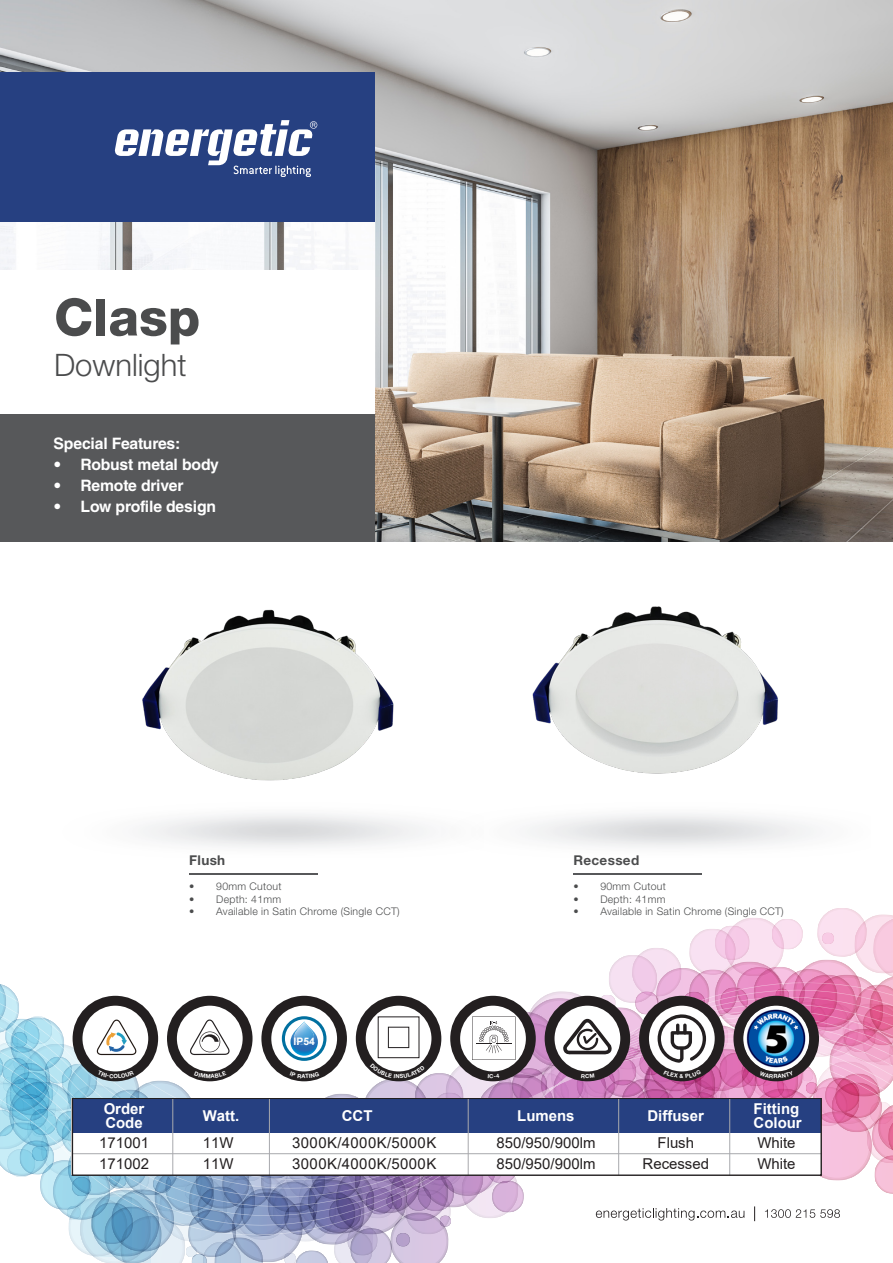
<style>
.page{position:relative;width:893px;height:1263px;background:#fff}
.page>*{position:absolute;margin:0;border:0;box-sizing:border-box;transform-origin:0 0}
.t1{font:800 51.6px "Helvetica Neue LT Std";color:#4b4c4d}
.t2{font:300 30.9px "Helvetica Neue LT Std";color:#4b4c4d}
.t3{font:700 15.75px "Helvetica LT Std";letter-spacing:-.01em;color:#fff}
.t4{font:15px/21.1px "Arial";color:#231f20}
.t5{font:700 15px/15px "Arial";color:#fff}
.t6{font:15px/26.8px "Arial";letter-spacing:.025em;color:#231f20}
.t7{font:700 13.5px "Helvetica Neue LT Std";letter-spacing:.025em;color:#4b4c4d}
.t8{font:300 10.5px "Helvetica Neue LT Std";letter-spacing:.025em;color:#4b4c4d}
.t9{font:700 10.35px "Arial";color:#fff}
.s1{font-family:"Helvetica Neue LT Std";font-weight:200;font-stretch:condensed}
.s2{font-weight:700;color:#fff}
.s3{font-weight:400;color:#231f20}
</style>
<div class="page">
<img style="left:0;top:0;width:893px;height:541px">
<div style="left:0;top:72px;width:374px;height:149px;background:#264081"></div>
<svg style="left:114px;top:120px;width:203px;height:57px"></svg>
<div style="left:0;top:270px;width:374px;height:144px;background:#fff"></div>
<div style="left:0;top:414px;width:374px;height:128px;background:#57585a"></div>
<img style="left:142px;top:609px;width:252px;height:172px">
<img style="left:532px;top:606px;width:246px;height:168px">
<hr style="left:189px;top:873px;width:129px;height:2px;background:#57585a">
<hr style="left:573px;top:873px;width:129px;height:2px;background:#57585a">
<img style="left:0;top:908px;width:893px;height:355px">
<p class="t1" style="left:54px;top:286px;width:148px">Clasp</p>
<p class="t2" style="left:54px;top:346px;width:134px">Downlight</p>
<p class="t3" style="left:54px;top:433px;width:128px">Special Features:</p>
<p class="t3" style="left:54px;top:454px;width:167px"><span class="s1">•</span> Robust metal body</p>
<p class="t3" style="left:54px;top:475px;width:131px"><span class="s1">•</span> Remote driver</p>
<p class="t3" style="left:54px;top:496px;width:164px"><span class="s1">•</span> Low profile design</p>
<p class="t7" style="left:189px;top:852px;width:38px">Flush</p>
<p class="t8" style="left:189px;top:880px;width:94px">• 90mm Cutout</p>
<p class="t8" style="left:189px;top:892px;width:94px">• Depth: 41mm</p>
<p class="t8" style="left:189px;top:905px;width:212px">• Available in Satin Chrome (Single CCT)</p>
<p class="t5" style="left:104px;top:1101px;width:42px">Order<br>Code</p>
<p class="t4" style="left:99px;top:1132px;width:51px">171001<br>171002</p>
<p class="t4" style="left:203px;top:1132px;width:32px">11W<br>11W</p>
<p class="t5" style="left:203px;top:1108px;width:38px">Watt.</p>
<p class="t9" style="left:294px;top:1034px;width:23px">IP54</p>
<p class="t6" style="left:292px;top:1102px;width:146px;text-indent:49px"><span class="s2">CCT<br></span>3000K/4000K/5000K</p>
<p class="t6" style="left:292px;top:1150px;width:146px">3000K/4000K/5000K</p>
<p class="t7" style="left:573px;top:852px;width:67px">Recessed</p>
<p class="t8" style="left:573px;top:880px;width:94px">• 90mm Cutout</p>
<p class="t8" style="left:573px;top:892px;width:94px">• Depth: 41mm</p>
<p class="t8" style="left:573px;top:905px;width:212px">• Available in Satin Chrome (Single CCT)</p>
<p class="t4" style="left:496px;top:1102px;width:100px;line-height:26.8px;text-align:center"><span class="s2">Lumens<br></span>850/950/900lm</p>
<p class="t4" style="left:496px;top:1153px;width:100px">850/950/900lm</p>
<p class="t5" style="left:647px;top:1102px;width:58px;line-height:26.8px;text-align:center">Diffuser<br><span class="s3">Flush</span></p>
<p class="t4" style="left:643px;top:1153px;width:68px">Recessed</p>
<p class="t5" style="left:754px;top:1101px;width:50px">Fitting<br>Colour</p>
<p class="t4" style="left:757px;top:1132px;width:40px">White<br>White</p>
</div>
